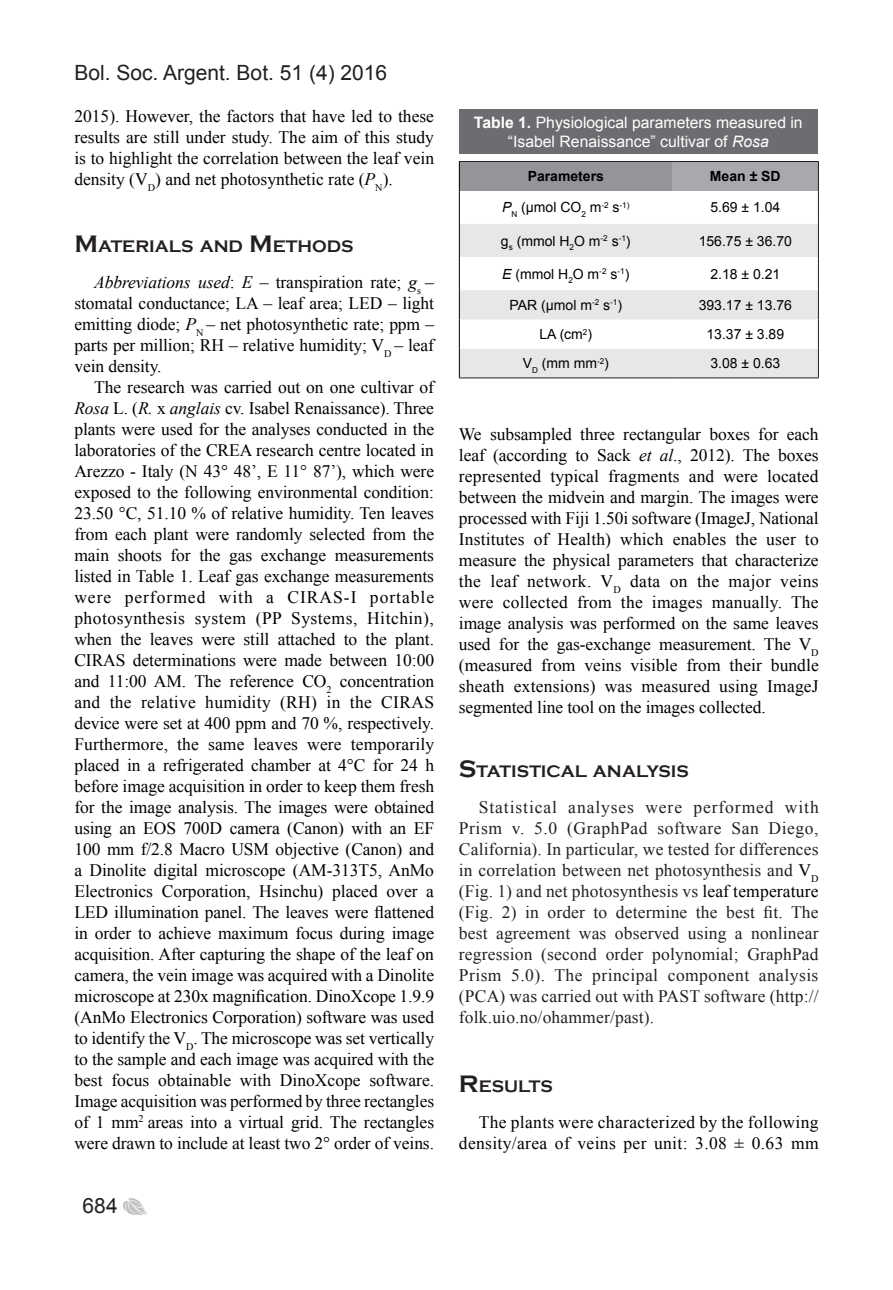
<style>
.page{position:relative;width:893px;height:1290px;background:#fff}
.page>*{position:absolute;margin:0;border:0;box-sizing:border-box;transform-origin:0 0}
.Encabezado_impar{font:21px "Arial";color:#231f20}
.Texto_General{font:17.5px/21px "Times New Roman";letter-spacing:-.005em;color:#000;text-align:justify}
.Texto_General-2{font:17.5px/21px "Times New Roman";letter-spacing:.01em;color:#231f20;text-align:justify}
.Texto_General-3{font:17.5px/21px "Times New Roman";letter-spacing:.02em;color:#000;text-align:right}
.TituloCapitulo{font:700 17.15px "Copperplate Gothic";color:#231f20}
.Titulo_de_Tabla{font:15.75px/18.9px "Arial";color:#fff;text-align:center}
.TextoTabla{font:14px "Arial";color:#000}
.TextoTabla-2{font:700 14px "Arial";color:#000}
.s1{font-style:italic}
.s2{font-size:24.5px}
.s3{font-weight:700}
.s4{color:#000}
</style>
<div class="page">
<svg style="left:123px;top:1198px;width:25px;height:17px"></svg>
<div style="left:459px;top:110px;width:359px;height:44px;background:#6c6d70"></div>
<div style="left:459px;top:161px;width:213px;height:30px;background:#939598"></div>
<div style="left:672px;top:161px;width:146px;height:30px;background:#a8a9ad"></div>
<svg style="left:460px;top:224px;width:358px;height:153px;fill:#e6e7e9"></svg>
<hr style="left:459px;top:161px;width:213px;height:1px;background:#231f20">
<hr style="left:672px;top:161px;width:147px;height:1px;background:#231f20">
<svg style="left:818px;top:162px;width:1px;height:29px"></svg>
<hr style="left:818px;top:191px;width:1px;height:33px;background:#231f20">
<hr style="left:818px;top:224px;width:1px;height:33px;background:#231f20">
<hr style="left:818px;top:257px;width:1px;height:33px;background:#231f20">
<svg style="left:818px;top:290px;width:1px;height:29px"></svg>
<hr style="left:818px;top:319px;width:1px;height:30px;background:#231f20">
<svg style="left:818px;top:349px;width:1px;height:28px"></svg>
<hr style="left:459px;top:377px;width:213px;height:1px;background:#231f20">
<hr style="left:672px;top:377px;width:147px;height:1px;background:#231f20">
<svg style="left:459px;top:162px;width:1px;height:29px"></svg>
<hr style="left:459px;top:191px;width:1px;height:33px;background:#000">
<hr style="left:459px;top:224px;width:1px;height:33px;background:#000">
<hr style="left:459px;top:257px;width:1px;height:33px;background:#000">
<svg style="left:459px;top:290px;width:1px;height:29px"></svg>
<hr style="left:459px;top:319px;width:1px;height:30px;background:#000">
<svg style="left:459px;top:349px;width:1px;height:28px"></svg>
<p class="Encabezado_impar" style="left:74px;top:59px;width:314px">Bol. Soc. Argent. Bot. 51 (4) 2016</p>
<p class="Texto_General" style="left:74px;top:105px;width:361px">2015). However, the factors that have led to these results are still under study. The aim of this study is to highlight the correlation between the leaf vein density (V<sub>D</sub>) and net photosynthetic rate (<span class="s1">P</span><sub>N</sub>).</p>
<p class="TituloCapitulo" style="left:74px;top:237px;width:281px"><span class="s2">M</span>ATERIALS AND <span class="s2">M</span>ETHODS</p>
<p class="Texto_General" style="left:74px;top:271px;width:361px;text-indent:20px"><span class="s1">Abbreviations used</span>: <span class="s1">E</span> – transpiration rate; <span class="s1">g</span><sub>s</sub> – stomatal conductance; LA – leaf area; LED – light emitting diode; <span class="s1">P</span><sub>N</sub> – net photosynthetic rate; ppm – parts per million; RH – relative humidity; V<sub>D</sub> – leaf vein density.</p>
<p class="Texto_General" style="left:74px;top:376px;width:361px;text-indent:20px">The research was carried out on one cultivar of <span class="s1">Rosa</span> L. (<span class="s1">R.</span> x <span class="s1">anglais</span> cv. Isabel Renaissance). Three plants were used for the analyses conducted in the laboratories of the CREA research centre located in Arezzo - Italy (N 43° 48’, E 11° 87’), which were exposed to the following environmental condition:<br>23.50 °C, 51.10 % of relative humidity. Ten leaves from each plant were randomly selected from the main shoots for the gas exchange measurements listed in Table 1. Leaf gas exchange measurements were performed with a CIRAS-I portable photosynthesis system (PP Systems, Hitchin), when the leaves were still attached to the plant.<br>CIRAS determinations were made between 10:00 and 11:00 AM. The reference CO<sub>2</sub> concentration and the relative humidity (RH) in the CIRAS device were set at 400 ppm and 70 %, respectively.<br>Furthermore, the same leaves were temporarily placed in a refrigerated chamber at 4°C for 24 h before image acquisition in order to keep them fresh for the image analysis. The images were obtained using an EOS 700D camera (Canon) with an EF 100 mm f/2.8 Macro USM objective (Canon) and a Dinolite digital microscope (AM-313T5, AnMo Electronics Corporation, Hsinchu) placed over a LED illumination panel. The leaves were flattened in order to achieve maximum focus during image acquisition. After capturing the shape of the leaf on camera, the vein image was acquired with a Dinolite microscope at 230x magnification. DinoXcope 1.9.9 (AnMo Electronics Corporation) software was used to identify the V<sub>D</sub>. The microscope was set vertically to the sample and each image was acquired with the best focus obtainable with DinoXcope software.<br>Image acquisition was performed by three rectangles of 1 mm<sup>2</sup> areas into a virtual grid. The rectangles were drawn to include at least two 2° order of veins.</p>
<p class="Encabezado_impar" style="left:83px;top:1192px;width:37px">684</p>
<p class="Titulo_de_Tabla" style="left:474px;top:113px;width:330px"><span class="s3">Table 1.</span> Physiological parameters measured in “Isabel Renaissance” cultivar of <span class="s1">Rosa</span></p>
<p class="TextoTabla-2" style="left:528px;top:167px;width:78px">Parameters</p>
<p class="TextoTabla-2" style="left:710px;top:167px;width:72px">Mean ± SD</p>
<p class="TextoTabla" style="left:502px;top:198px;width:129px"><span class="s1">P</span><sub>N</sub> (µmol CO<sub>2</sub> m<sup>-2</sup> s<sup>-1)</sup></p>
<p class="TextoTabla" style="left:710px;top:198px;width:71px">5.69 ± 1.04</p>
<p class="TextoTabla" style="left:501px;top:231px;width:131px">g<sub>s</sub> (mmol H<sub>2</sub>O m<sup>-2</sup> s<sup>-1</sup>)</p>
<p class="TextoTabla" style="left:699px;top:231px;width:95px">156.75 ± 36.70</p>
<p class="TextoTabla" style="left:502px;top:265px;width:129px"><span class="s1">E</span> (mmol H<sub>2</sub>O m<sup>-2</sup> s<sup>-1</sup>)</p>
<p class="TextoTabla" style="left:710px;top:265px;width:71px">2.18 ± 0.21</p>
<p class="TextoTabla" style="left:509px;top:296px;width:114px">PAR (µmol m<sup>-2</sup> s<sup>-1</sup>)</p>
<p class="TextoTabla" style="left:699px;top:296px;width:95px">393.17 ± 13.76</p>
<p class="TextoTabla" style="left:539px;top:325px;width:54px">LA (cm<sup>2</sup>)</p>
<p class="TextoTabla" style="left:706px;top:325px;width:79px">13.37 ± 3.89</p>
<p class="TextoTabla" style="left:523px;top:354px;width:88px">V<sub>D</sub> (mm mm<sup>-2</sup>)</p>
<p class="TextoTabla" style="left:710px;top:354px;width:71px">3.08 ± 0.63</p>
<p class="Texto_General" style="left:459px;top:424px;width:361px">We subsampled three rectangular boxes for each leaf (according to Sack <span class="s1">et al</span>., 2012). The boxes represented typical fragments and were located between the midvein and margin. The images were processed with Fiji 1.50i software (ImageJ, National Institutes of Health) which enables the user to measure the physical parameters that characterize the leaf network. V<sub>D</sub> data on the major veins were collected from the images manually. The image analysis was performed on the same leaves used for the gas-exchange measurement. The V<sub>D </sub>(measured from veins visible from their bundle sheath extensions) was measured using ImageJ segmented line tool on the images collected.</p>
<p class="TituloCapitulo" style="left:459px;top:762px;width:231px"><span class="s2">S</span>TATISTICAL ANALYSIS</p>
<p class="Texto_General-2" style="left:459px;top:796px;width:361px;text-indent:20px">Statistical analyses were performed with Prism v. 5.0 (GraphPad software San Diego, California). In particular, we tested for differences in correlation between net photosynthesis and <span class="s4">V</span><sub>D </sub>(Fig. 1) and net photosynthesis vs <span class="s4">leaf temperature </span>(Fig. 2) in order to determine the best fit. The best agreement was observed using a nonlinear regression (second order polynomial; GraphPad Prism 5.0). The principal component analysis (PCA) was carried out with PAST software (http:// folk.uio.no/ohammer/past).</p>
<p class="TituloCapitulo" style="left:459px;top:1077px;width:95px"><span class="s2">R</span>ESULTS</p>
<p class="Texto_General-3" style="left:459px;top:1111px;width:361px">The plants were characterized by the following density/area of veins per unit: 3.08 ± 0.63 mm</p>
</div>
